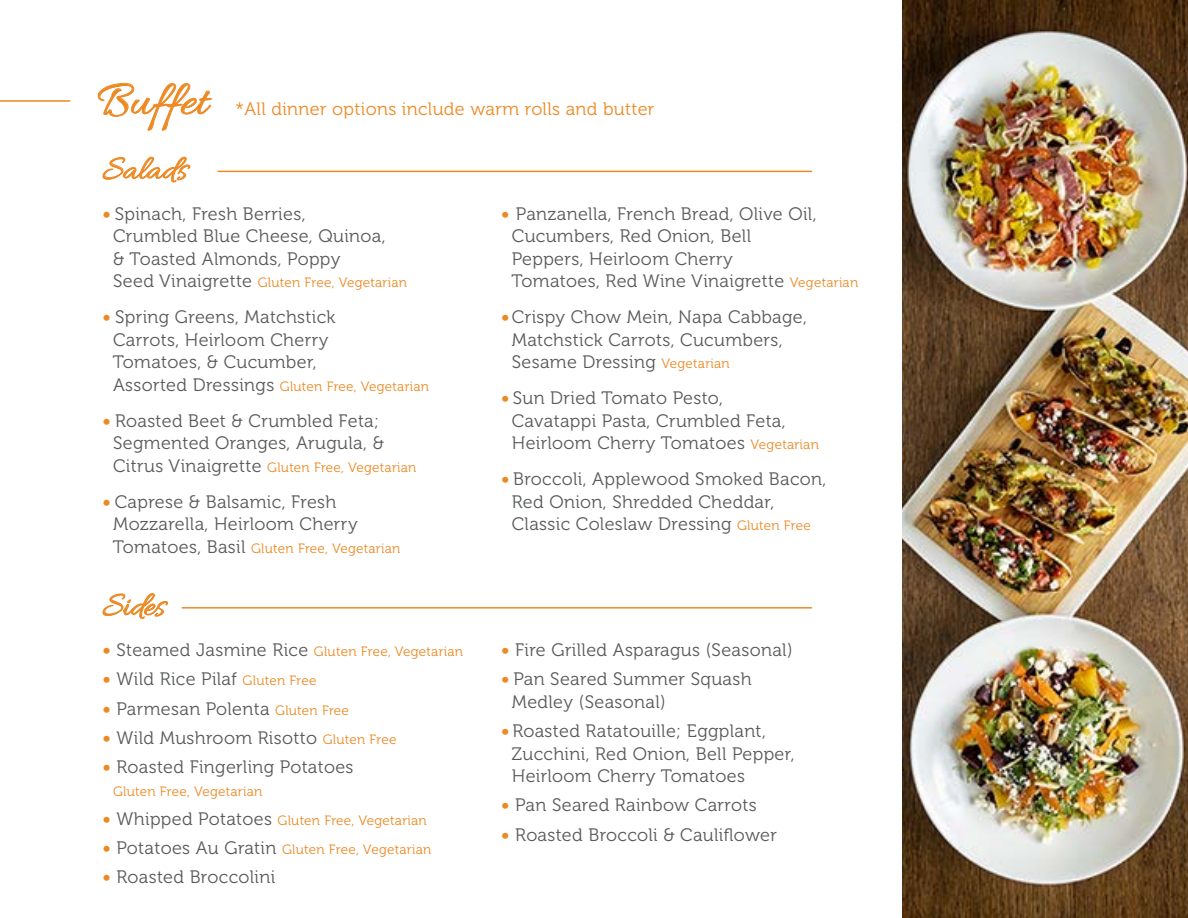
<style>
.page{position:relative;width:1188px;height:918px;background:#fff}
.page>*{position:absolute;margin:0;border:0;box-sizing:border-box;transform-origin:0 0}
.t1{font:49.5px "Allura";color:#ee8922}
.t2{font:34.5px "Allura";color:#ee8922}
.t3{font:18px/22.5px "Museo 300";letter-spacing:.02em;color:#58595b}
.t4{font:18px "Museo 300";letter-spacing:.02em;color:#ee8922}
.t5{font:13.5px "Museo 300";letter-spacing:.02em;color:#ec8923}
.s1{font-family:"Museo 700";color:#ec8923}
.s2{font-size:18px;color:#58595b}
.s3{font-family:"Museo 700";font-size:18px}
.s4{font-size:13.5px;color:#ec8923}
</style>
<div class="page">
<hr style="left:218px;top:171px;width:593px;height:1px;background:#ec8923">
<hr style="left:182px;top:607px;width:629px;height:2px;background:#ec8923">
<img style="left:903px;top:0;width:285px;height:918px">
<svg style="left:98px;top:83px;width:114px;height:48px"></svg>
<svg style="left:102px;top:156px;width:89px;height:27px"></svg>
<svg style="left:102px;top:593px;width:67px;height:26px"></svg>
<hr style="left:0;top:100px;width:70px;height:2px;background:#ec8923">
<h1 class="t1" style="left:98px;top:73px;width:111px">Buffet</h1>
<h2 class="t2" style="left:103px;top:150px;width:86px">Salads</h2>
<p class="t4" style="left:236px;top:99px;width:421px">*All dinner options include warm rolls and butter</p>
<p class="t3" style="left:113px;top:203px;width:274px;text-indent:-11px"><span class="s1">•</span> Spinach, Fresh Berries,<br>Crumbled Blue Cheese, Quinoa, &amp; Toasted Almonds, Poppy</p>
<p class="t5" style="left:113px;top:275px;width:295px"><span class="s2">Seed Vinaigrette</span> Gluten Free, Vegetarian</p>
<p class="t3" style="left:103px;top:306px;width:235px;text-align:center"><span class="s1">•</span> Spring Greens, Matchstick<br>Carrots, Heirloom Cherry<br>Tomatoes, &amp; Cucumber,</p>
<p class="t5" style="left:113px;top:379px;width:317px"><span class="s2">Assorted Dressings</span> Gluten Free, Vegetarian</p>
<p class="t3" style="left:103px;top:410px;width:283px;text-align:center"><span class="s1">•</span> Roasted Beet &amp; Crumbled Feta;<br>Segmented Oranges, Arugula, &amp;</p>
<p class="t5" style="left:113px;top:460px;width:305px"><span class="s2">Citrus Vinaigrette</span> Gluten Free, Vegetarian</p>
<p class="t3" style="left:113px;top:491px;width:246px;text-indent:-11px"><span class="s1">•</span> Caprese &amp; Balsamic, Fresh<br>Mozzarella, Heirloom Cherry</p>
<p class="t5" style="left:113px;top:541px;width:289px"><span class="s2">Tomatoes, Basil</span> Gluten Free, Vegetarian</p>
<h2 class="t2" style="left:103px;top:586px;width:64px">Sides</h2>
<p class="t5" style="left:103px;top:644px;width:362px"><span class="s3">•</span> <span class="s2">Steamed Jasmine Rice</span> Gluten Free, Vegetarian</p>
<p class="t3" style="left:103px;top:668px;width:215px"><span class="s1">•</span> Wild Rice Pilaf <span class="s4">Gluten Free</span></p>
<p class="t3" style="left:103px;top:698px;width:248px"><span class="s1">•</span> Parmesan Polenta <span class="s4">Gluten Free</span></p>
<p class="t3" style="left:103px;top:727px;width:295px"><span class="s1">•</span> Wild Mushroom Risotto <span class="s4">Gluten Free</span></p>
<p class="t3" style="left:103px;top:756px;width:252px"><span class="s1">•</span> Roasted Fingerling Potatoes</p>
<p class="t5" style="left:113px;top:784px;width:151px">Gluten Free, Vegetarian</p>
<p class="t5" style="left:103px;top:813px;width:326px"><span class="s3">•</span> <span class="s2">Whipped Potatoes</span> Gluten Free, Vegetarian</p>
<p class="t5" style="left:103px;top:842px;width:330px"><span class="s3">•</span> <span class="s2">Potatoes Au Gratin</span> Gluten Free, Vegetarian</p>
<p class="t3" style="left:103px;top:866px;width:174px"><span class="s1">•</span> Roasted Broccolini</p>
<p class="t3" style="left:511px;top:203px;width:348px;text-indent:-10px"><span class="s1">•</span> Panzanella, French Bread, Olive Oil, Cucumbers, Red Onion, Bell<br>Peppers, Heirloom Cherry<br>Tomatoes, Red Wine Vinaigrette <span class="s4">Vegetarian</span></p>
<p class="t3" style="left:512px;top:306px;width:297px;text-indent:-11px"><span class="s1">•</span> Crispy Chow Mein, Napa Cabbage,<br>Matchstick Carrots, Cucumbers,<br>Sesame Dressing <span class="s4">Vegetarian</span></p>
<p class="t3" style="left:512px;top:387px;width:309px;text-indent:-11px"><span class="s1">•</span> Sun Dried Tomato Pesto,<br>Cavatappi Pasta, Crumbled Feta,<br>Heirloom Cherry Tomatoes <span class="s4">Vegetarian</span></p>
<p class="t3" style="left:512px;top:468px;width:316px;text-indent:-11px"><span class="s1">•</span> Broccoli, Applewood Smoked Bacon,<br>Red Onion, Shredded Cheddar,<br>Classic Coleslaw Dressing <span class="s4">Gluten Free</span></p>
<p class="t3" style="left:501px;top:639px;width:293px"><span class="s1">•</span> Fire Grilled Asparagus (Seasonal)</p>
<p class="t3" style="left:512px;top:668px;width:241px;text-indent:-11px"><span class="s1">•</span> Pan Seared Summer Squash<br>Medley (Seasonal)</p>
<p class="t3" style="left:512px;top:720px;width:284px;text-indent:-11px"><span class="s1">•</span> Roasted Ratatouille; Eggplant,<br>Zucchini, Red Onion, Bell Pepper,<br>Heirloom Cherry Tomatoes</p>
<p class="t3" style="left:501px;top:794px;width:257px"><span class="s1">•</span> Pan Seared Rainbow Carrots</p>
<p class="t3" style="left:501px;top:824px;width:277px"><span class="s1">•</span> Roasted Broccoli &amp; Cauliflower</p>
</div>
